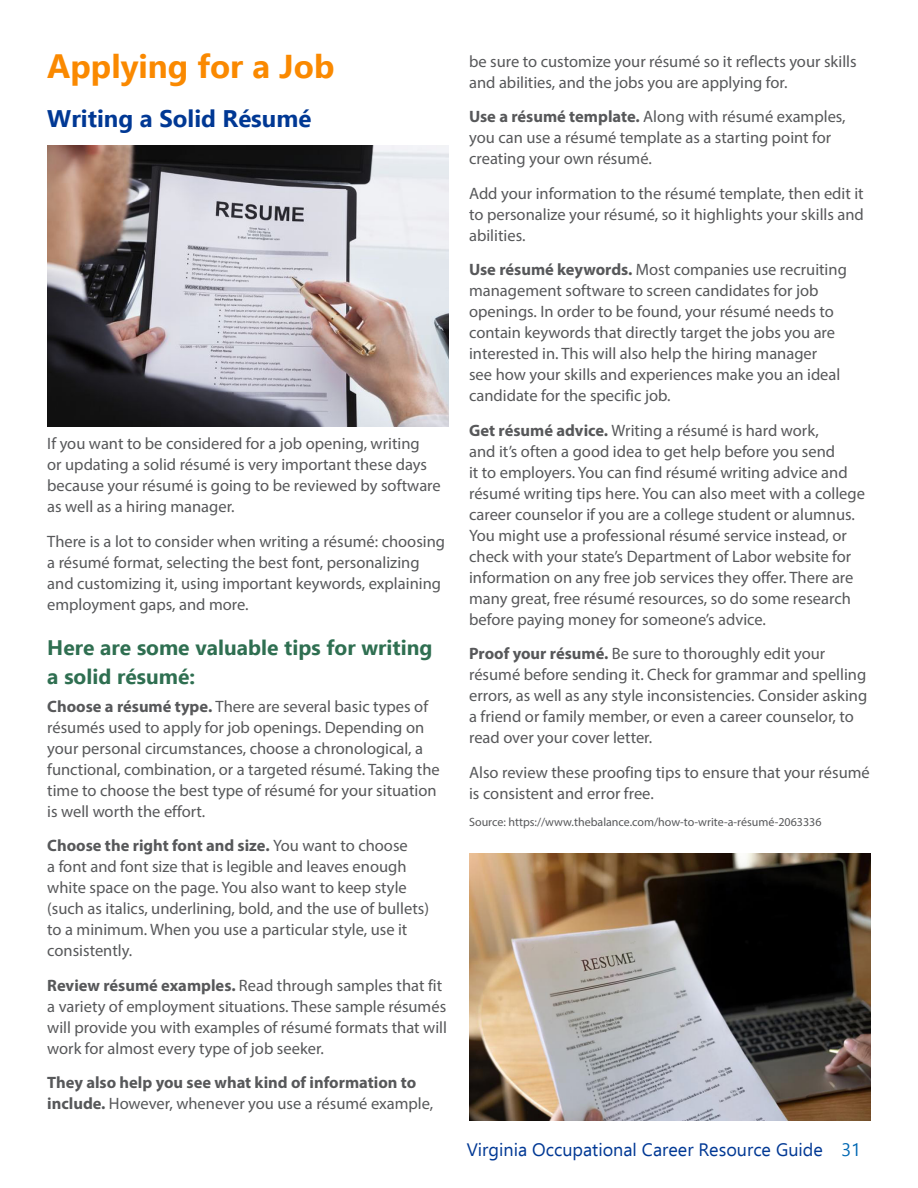
<style>
.page{position:relative;width:918px;height:1188px;background:#fff}
.page>*{position:absolute;margin:0;border:0;box-sizing:border-box;transform-origin:0 0}
.Header_1{font:700 33px "Ebrima";color:#fa8900}
.Header_2{font:700 24px "Ebrima";color:#003894}
.Header_3{font:700 21px/28.8px "Ebrima";color:#2f6f51}
.t1{font:18px "Ebrima";color:#003894}
.Text{font:16.5px/21px "Myriad Pro";color:#57585a}
.Text-2{font:700 16.5px/21px "Myriad Pro";color:#57585a}
.Source{font:12px "Myriad Pro";color:#57585a}
.s1{font-weight:700}
.s2{font-weight:400}
.s3{color:#0168b3}
</style>
<div class="page">
<img style="left:47px;top:146px;width:402px;height:281px">
<img style="left:469px;top:854px;width:402px;height:266px">
<p class="Header_1" style="left:47px;top:41px;width:289px">Applying for a Job</p>
<p class="Header_2" style="left:47px;top:100px;width:266px">Writing a Solid Résumé</p>
<p class="Text" style="left:47px;top:433px;width:395px">If you want to be considered for a job opening, writing<br>or updating a solid résumé is very important these days because your résumé is going to be reviewed by software as well as a hiring manager.</p>
<p class="Text" style="left:47px;top:530px;width:399px">There is a lot to consider when writing a résumé: choosing a résumé format, selecting the best font, personalizing and customizing it, using important keywords, explaining employment gaps, and more.</p>
<p class="Header_3" style="left:47px;top:632px;width:387px">Here are some valuable tips for writing a solid résumé:</p>
<p class="Text" style="left:47px;top:695px;width:394px"><span class="s1">Choose a résumé type.</span> There are several basic types of résumés used to apply for job openings. Depending on your personal circumstances, choose a chronological, a functional, combination, or a targeted résumé. Taking the time to choose the best type of résumé for your situation is well worth the effort.</p>
<p class="Text" style="left:47px;top:835px;width:383px"><span class="s1">Choose the right font and size.</span> You want to choose<br>a font and font size that is legible and leaves enough white space on the page. You also want to keep style (such as italics, underlining, bold, and the use of bullets) to a minimum. When you use a particular style, use it consistently.</p>
<p class="Text" style="left:47px;top:974px;width:401px"><span class="s1">Review résumé examples.</span> Read through samples that fit a variety of employment situations. These sample résumés will provide you with examples of résumé formats that will work for almost every type of job seeker.</p>
<p class="Text-2" style="left:47px;top:1072px;width:388px">They also help you see what kind of information to include. <span class="s2">However, whenever you use a résumé example,</span></p>
<p class="Text" style="left:469px;top:50px;width:389px">be sure to customize your résumé so it reflects your skills and abilities, and the jobs you are applying for.</p>
<p class="Text" style="left:469px;top:106px;width:378px"><span class="s1">Use a résumé template.</span> Along with résumé examples, you can use a résumé template as a starting point for creating your own résumé.</p>
<p class="Text" style="left:469px;top:182px;width:396px;text-align:justify">Add your information to the résumé template, then edit it to personalize your résumé, so it highlights your skills and abilities.</p>
<p class="Text" style="left:469px;top:259px;width:379px"><span class="s1">Use résumé keywords.</span> Most companies use recruiting management software to screen candidates for job openings. In order to be found, your résumé needs to contain keywords that directly target the jobs you are interested in. This will also help the hiring manager<br>see how your skills and experiences make you an ideal candidate for the specific job.</p>
<p class="Text" style="left:469px;top:419px;width:397px"><span class="s1">Get résumé advice.</span> Writing a résumé is hard work,<br>and it’s often a good idea to get help before you send<br>it to employers. You can find résumé writing advice and résumé writing tips here. You can also meet with a college career counselor if you are a college student or alumnus.<br>You might use a professional résumé service instead, or check with your state’s Department of Labor website for information on any free job services they offer. There are many great, free résumé resources, so do some research before paying money for someone’s advice.</p>
<p class="Text" style="left:469px;top:643px;width:400px"><span class="s1">Proof your résumé.</span> Be sure to thoroughly edit your résumé before sending it. Check for grammar and spelling errors, as well as any style inconsistencies. Consider asking a friend or family member, or even a career counselor, to read over your cover letter.</p>
<p class="Text" style="left:469px;top:761px;width:402px">Also review these proofing tips to ensure that your résumé is consistent and error free.</p>
<p class="Source" style="left:469px;top:814px;width:354px">Source: https://www.thebalance.com/how-to-write-a-résumé-2063336</p>
<p class="t1" style="left:467px;top:1136px;width:396px">Virginia Occupational Career Resource Guide <span class="s3">31</span></p>
</div>
